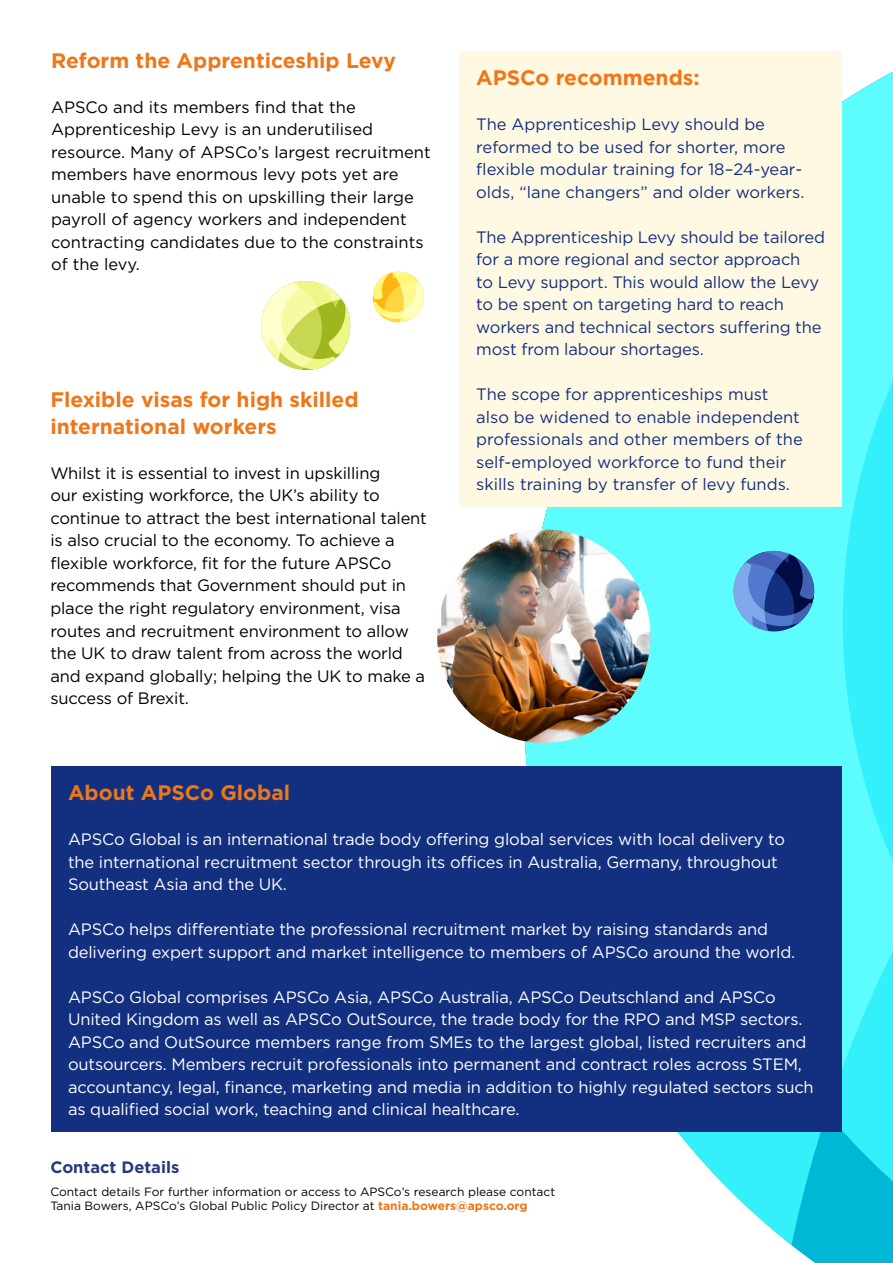
<style>
.page{position:relative;width:893px;height:1263px;background:#fff}
.page>*{position:absolute;margin:0;border:0;box-sizing:border-box;transform-origin:0 0}
.Sub_Header_Bold_Burn{font:700 21px/27px "Gotham";color:#ee7718}
.Body_text{font:16.5px/22.5px "Gotham";letter-spacing:-.01em;color:#fff}
.Body_text-2{font:16.5px/22.5px "Gotham";letter-spacing:-.01em;color:#000}
.t1{font:16.5px/22.5px "Gotham";letter-spacing:-.01em;color:#133080}
.Body_Text_Bold_Dark{font:700 16.5px "Gotham";color:#253a7a}
.Portfolio_Heading_9{font:12px/14.4px "Gotham";color:#000}
.s1{font-weight:700;color:#ec7616}
</style>
<div class="page">
<svg style="left:524px;top:72px;width:369px;height:1191px;fill:#5cfcff"></svg>
<div style="left:459px;top:51px;width:383px;height:456px;background:#fff9e3"></div>
<div style="left:51px;top:766px;width:791px;height:366px;background:#133080"></div>
<svg style="left:261px;top:281px;width:89px;height:89px"></svg>
<svg style="left:372px;top:271px;width:52px;height:52px"></svg>
<svg style="left:728px;top:545px;width:92px;height:92px;background:#499ac9"></svg>
<img style="left:437px;top:529px;width:214px;height:214px;border-radius:107px">
<p class="Sub_Header_Bold_Burn" style="left:51px;top:47px;width:347px">Reform the Apprenticeship Levy</p>
<p class="Body_text-2" style="left:51px;top:95px;width:381px">APSCo and its members find that the Apprenticeship Levy is an underutilised resource. Many of APSCo’s largest recruitment members have enormous levy pots yet are unable to spend this on upskilling their large payroll of agency workers and independent contracting candidates due to the constraints of the levy.</p>
<p class="Sub_Header_Bold_Burn" style="left:50px;top:386px;width:310px">Flexible visas for high skilled international workers</p>
<p class="Body_text-2" style="left:50px;top:461px;width:378px">Whilst it is essential to invest in upskilling<br>our existing workforce, the UK’s ability to continue to attract the best international talent is also crucial to the economy. To achieve a flexible workforce, fit for the future APSCo recommends that Government should put in place the right regulatory environment, visa routes and recruitment environment to allow the UK to draw talent from across the world and expand globally; helping the UK to make a success of Brexit.</p>
<p class="Sub_Header_Bold_Burn" style="left:476px;top:64px;width:225px">APSCo recommends:</p>
<p class="t1" style="left:476px;top:113px;width:330px">The Apprenticeship Levy should be reformed to be used for shorter, more flexible modular training for 18–24-year&shy;olds, “lane changers” and older workers.</p>
<p class="t1" style="left:476px;top:225px;width:350px">The Apprenticeship Levy should be tailored for a more regional and sector approach<br>to Levy support. This would allow the Levy to be spent on targeting hard to reach workers and technical sectors suffering the most from labour shortages.</p>
<p class="t1" style="left:476px;top:383px;width:328px">The scope for apprenticeships must also be widened to enable independent professionals and other members of the self-employed workforce to fund their skills training by transfer of levy funds.</p>
<p class="Sub_Header_Bold_Burn" style="left:68px;top:779px;width:224px">About APSCo Global</p>
<p class="Body_text" style="left:68px;top:828px;width:719px">APSCo Global is an international trade body offering global services with local delivery to the international recruitment sector through its offices in Australia, Germany, throughout<br>Southeast Asia and the UK.</p>
<p class="Body_text" style="left:68px;top:918px;width:729px">APSCo helps differentiate the professional recruitment market by raising standards and delivering expert support and market intelligence to members of APSCo around the world.</p>
<p class="Body_text" style="left:68px;top:985px;width:736px">APSCo Global comprises APSCo Asia, APSCo Australia, APSCo Deutschland and APSCo<br>United Kingdom as well as APSCo OutSource, the trade body for the RPO and MSP sectors.</p>
<p class="Body_text" style="left:68px;top:1030px;width:747px">APSCo and OutSource members range from SMEs to the largest global, listed recruiters and outsourcers. Members recruit professionals into permanent and contract roles across STEM, accountancy, legal, finance, marketing and media in addition to highly regulated sectors such as qualified social work, teaching and clinical healthcare.</p>
<p class="Body_Text_Bold_Dark" style="left:50px;top:1156px;width:130px">Contact Details</p>
<p class="Portfolio_Heading_9" style="left:50px;top:1184px;width:506px">Contact details For further information or access to APSCo’s research please contact<br>Tania Bowers, APSCo’s Global Public Policy Director at <span class="s1">tania.bowers@apsco.org</span></p>
</div>
